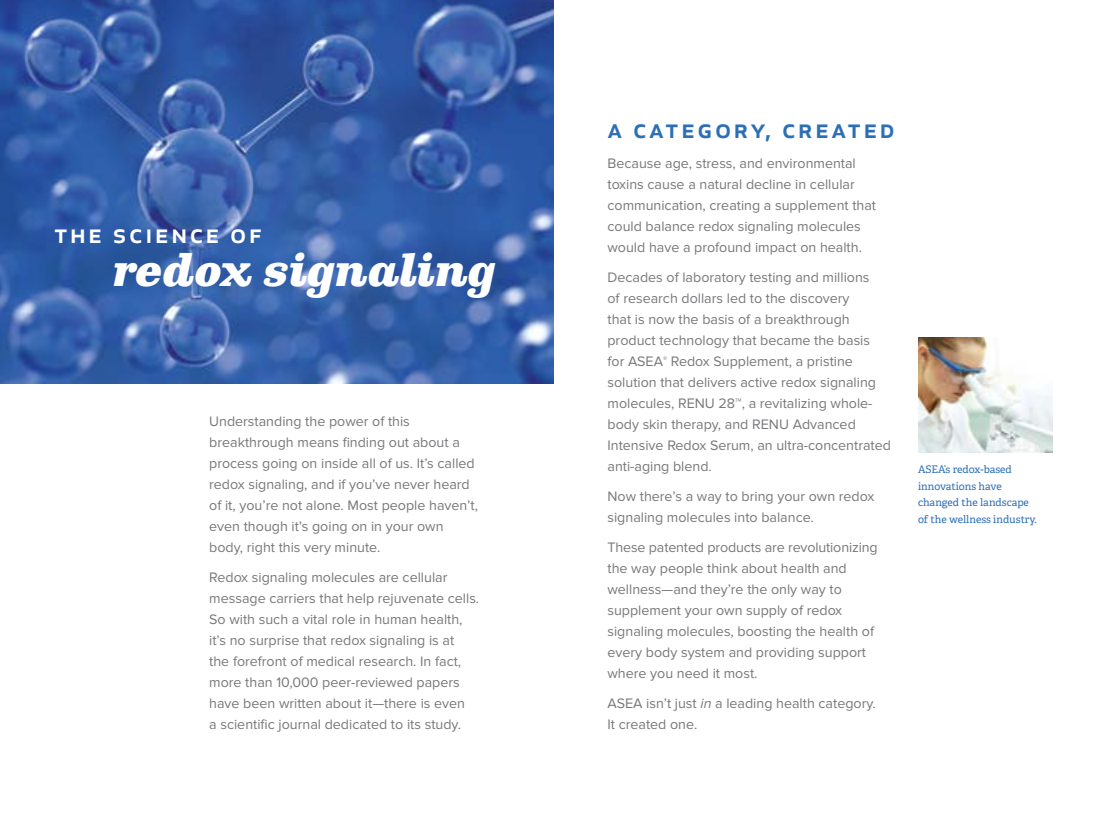
<style>
.page{position:relative;width:1107px;height:837px;background:#fff}
.page>*{position:absolute;margin:0;border:0;box-sizing:border-box;transform-origin:0 0}
.t1{font:italic 700 43.5px "Clarendon Text Pro";letter-spacing:-.03em;color:#fff}
.t2{font:500 27px "Apex New";letter-spacing:.1em;color:#2d6fb7}
.t3{font:500 27px "Apex New";letter-spacing:.1em;color:#fff}
.t4{font:14.25px/21px "Proxima Nova";color:#77787b}
.t5{font:10.5px/16.5px "Adelle";color:#2d6fb7}
.s1{font-style:italic}
</style>
<div class="page">
<img style="left:0;top:0;width:554px;height:384px">
<img style="left:918px;top:338px;width:135px;height:114px">
<h2 class="t3" style="left:54px;top:215px;width:210px">the science of</h2>
<h1 class="t1" style="left:113px;top:244px;width:386px">redox signaling</h1>
<p class="t4" style="left:209px;top:411px;width:270px">Understanding the power of this breakthrough means finding out about a process going on inside all of us. It’s called redox signaling, and if you’ve never heard of it, you’re not alone. Most people haven’t, even though it’s going on in your own body, right this very minute.</p>
<p class="t4" style="left:209px;top:567px;width:272px">Redox signaling molecules are cellular message carriers that help rejuvenate cells.<br>So with such a vital role in human health, it’s no surprise that redox signaling is at<br>the forefront of medical research. In fact, more than 10,000 peer-reviewed papers have been written about it—there is even<br>a scientific journal dedicated to its study.</p>
<h2 class="t2" style="left:608px;top:111px;width:289px">a category, created</h2>
<p class="t4" style="left:608px;top:153px;width:270px">Because age, stress, and environmental toxins cause a natural decline in cellular communication, creating a supplement that could balance redox signaling molecules would have a profound impact on health.</p>
<p class="t4" style="left:607px;top:267px;width:285px">Decades of laboratory testing and millions<br>of research dollars led to the discovery<br>that is now the basis of a breakthrough product technology that became the basis<br>for ASEA<sup>®</sup> Redox Supplement, a pristine solution that delivers active redox signaling molecules, RENU 28™, a revitalizing whole&shy;body skin therapy, and RENU Advanced Intensive Redox Serum, an ultra-concentrated anti-aging blend.</p>
<p class="t4" style="left:607px;top:486px;width:268px">Now there’s a way to bring your own redox signaling molecules into balance.</p>
<p class="t4" style="left:607px;top:537px;width:272px">These patented products are revolutionizing the way people think about health and wellness—and they’re the only way to supplement your own supply of redox signaling molecules, boosting the health of every body system and providing support where you need it most.</p>
<p class="t4" style="left:607px;top:693px;width:270px">ASEA isn’t just <span class="s1">in</span> a leading health category.<br>It created one.</p>
<p class="t5" style="left:918px;top:461px;width:120px">ASEA’s redox-based innovations have changed the landscape of the wellness industry.</p>
</div>
